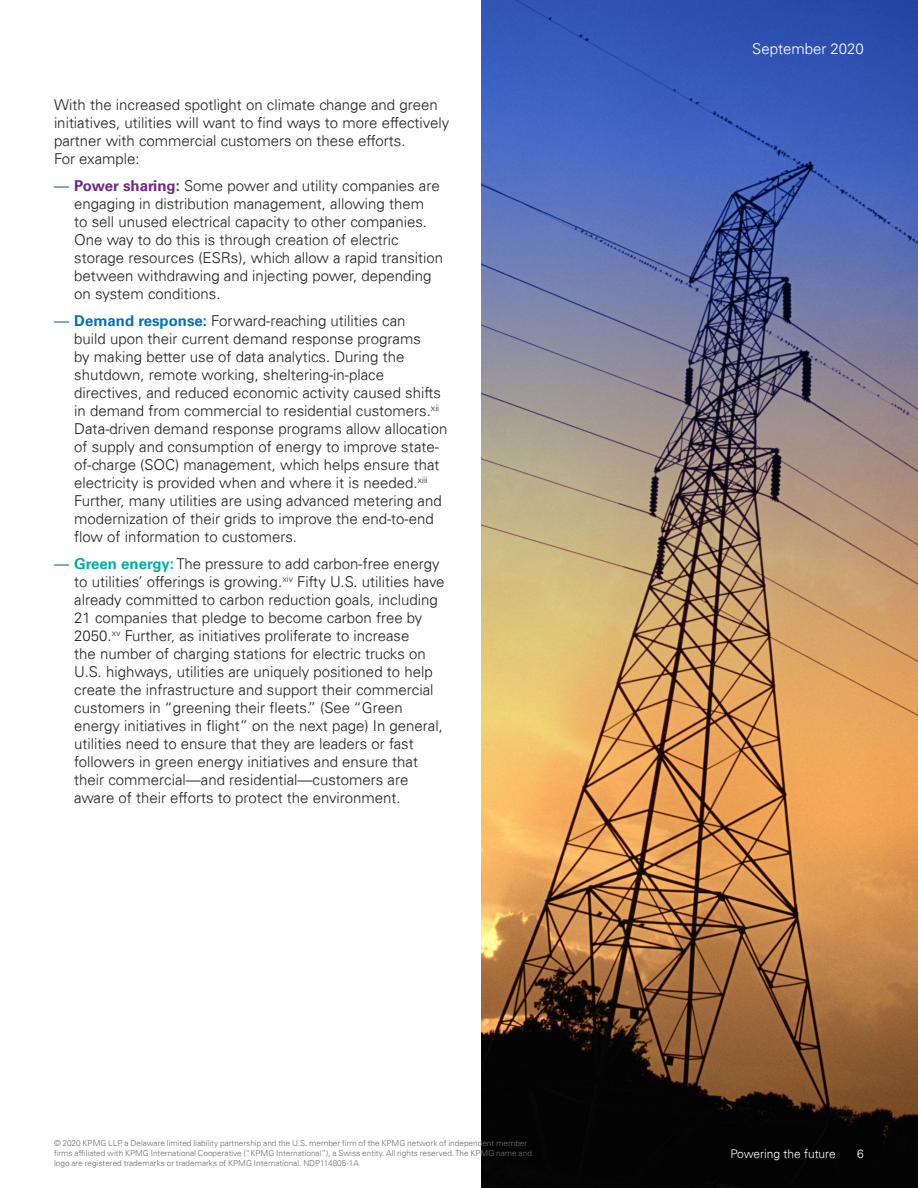
<style>
.page{position:relative;width:918px;height:1188px;background:#fff}
.page>*{position:absolute;margin:0;border:0;box-sizing:border-box;transform-origin:0 0}
.t1{font:300 15px/18px "Univers 45";color:#231f20}
.t2{font:300 15px "Univers 45";color:#fff}
.t3{font:300 12px "Univers 45";color:#fff}
.t4{font:300 8.25px/9.8px "Univers 45";color:#6c6d70}
.s1{color:#014d97}
.s2{font-family:"Univers 65";font-weight:700;color:#6f2786}
.s3{font-family:"Univers 65";font-weight:700;color:#0072bc}
.s4{font-family:"Univers 65";font-weight:700;color:#00afa8}
</style>
<div class="page">
<img style="left:482px;top:0;width:436px;height:1188px">
<p class="t1" style="left:54px;top:96px;width:397px">With the increased spotlight on climate change and green initiatives, utilities will want to find ways to more effectively partner with commercial customers on these efforts.<br>For example:</p>
<p class="t1" style="left:74px;top:177px;width:371px;text-indent:-20px"><span class="s1">—</span> <span class="s2">Power sharing:</span> Some power and utility companies are engaging in distribution management, allowing them<br>to sell unused electrical capacity to other companies.<br>One way to do this is through creation of electric storage resources (ESRs), which allow a rapid transition between withdrawing and injecting power, depending on system conditions.</p>
<p class="t1" style="left:74px;top:312px;width:375px;text-indent:-20px"><span class="s1">—</span> <span class="s3">Demand response:</span> Forward-reaching utilities can<br>build upon their current demand response programs<br>by making better use of data analytics. During the shutdown, remote working, sheltering-in-place directives, and reduced economic activity caused shifts in demand from commercial to residential customers.<sup>xii </sup>Data-driven demand response programs allow allocation of supply and consumption of energy to improve state&shy;of-charge (SOC) management, which helps ensure that electricity is provided when and where it is needed.<sup>xiii </sup>Further, many utilities are using advanced metering and modernization of their grids to improve the end-to-end flow of information to customers.</p>
<p class="t1" style="left:74px;top:555px;width:372px;text-indent:-20px"><span class="s1">—</span> <span class="s4">Green energy:</span> The pressure to add carbon-free energy to utilities’ offerings is growing.<sup>xiv</sup> Fifty U.S. utilities have already committed to carbon reduction goals, including 21 companies that pledge to become carbon free by 2050.<sup>xv</sup> Further, as initiatives proliferate to increase<br>the number of charging stations for electric trucks on U.S. highways, utilities are uniquely positioned to help create the infrastructure and support their commercial customers in “greening their fleets.” (See “Green energy initiatives in flight” on the next page) In general, utilities need to ensure that they are leaders or fast followers in green energy initiatives and ensure that their commercial—and residential—customers are aware of their efforts to protect the environment.</p>
<p class="t4" style="left:54px;top:1139px;width:479px">© 2020 KPMG LLP, a Delaware limited liability partnership and the U.S. member firm of the KPMG network of independent member firms affiliated with KPMG International Cooperative (“KPMG International”), a Swiss entity. All rights reserved. The KPMG name and logo are registered trademarks or trademarks of KPMG International. NDP114805-1A</p>
<p class="t2" style="left:752px;top:40px;width:113px">September 2020</p>
<p class="t3" style="left:731px;top:1147px;width:107px">Powering the future</p>
<p class="t3" style="left:857px;top:1147px;width:8px">6</p>
</div>
